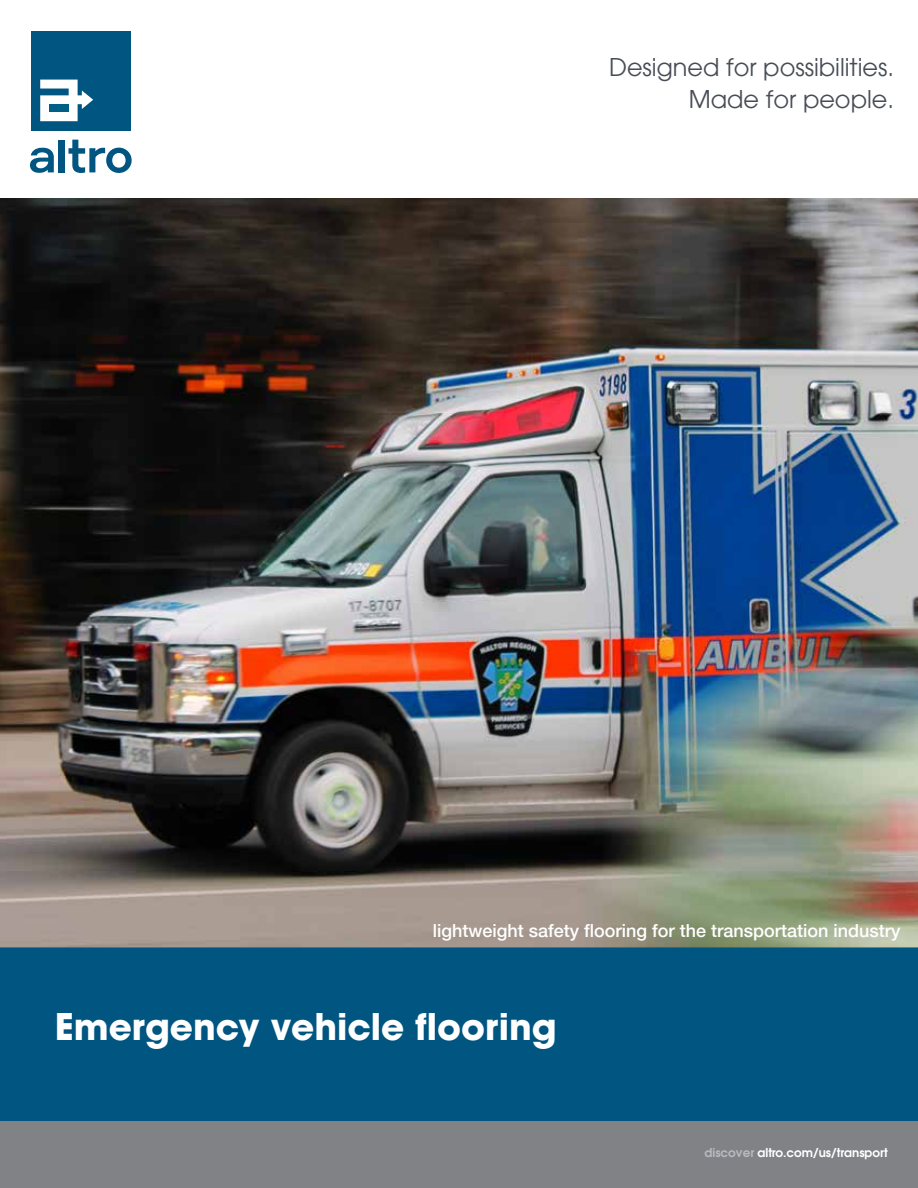
<style>
.page{position:relative;width:918px;height:1188px;background:#fff}
.page>*{position:absolute;margin:0;border:0;box-sizing:border-box;transform-origin:0 0}
.t1{font:700 36px "Avant Garde";color:#fff}
.t2{font:24px/31.5px "Avant Garde";color:#474c55;text-align:right}
.t3{font:500 18px "Helvetica Neue LT Pro";color:#fff}
.t4{font:600 12px "Avant Garde";color:#fff}
.s1{color:#b9b9bf}
</style>
<div class="page">
<img style="left:0;top:199px;width:918px;height:748px">
<div style="left:0;top:947px;width:918px;height:174px;background:#005581"></div>
<div style="left:0;top:1121px;width:918px;height:67px;background:#818286"></div>
<div style="left:59px;top:140px;width:6px;height:32px;background:#005581"></div>
<svg style="left:30px;top:148px;width:24px;height:25px"></svg>
<svg style="left:68px;top:140px;width:64px;height:33px"></svg>
<div style="left:31px;top:31px;width:100px;height:100px;background:#005581"></div>
<svg style="left:40px;top:80px;width:53px;height:41px"></svg>
<div style="left:49px;top:105px;width:20px;height:7px;background:#005f84"></div>
<h2 class="t2" style="left:609px;top:52px;width:286px">Designed for possibilities.<br>Made for people.</h2>
<p class="t3" style="left:433px;top:920px;width:469px">lightweight safety flooring for the transportation industry</p>
<h1 class="t1" style="left:55px;top:1003px;width:504px">Emergency vehicle flooring</h1>
<p class="t4" style="left:705px;top:1145px;width:185px"><span class="s1">discover</span> altro.com/us/transport</p>
</div>
